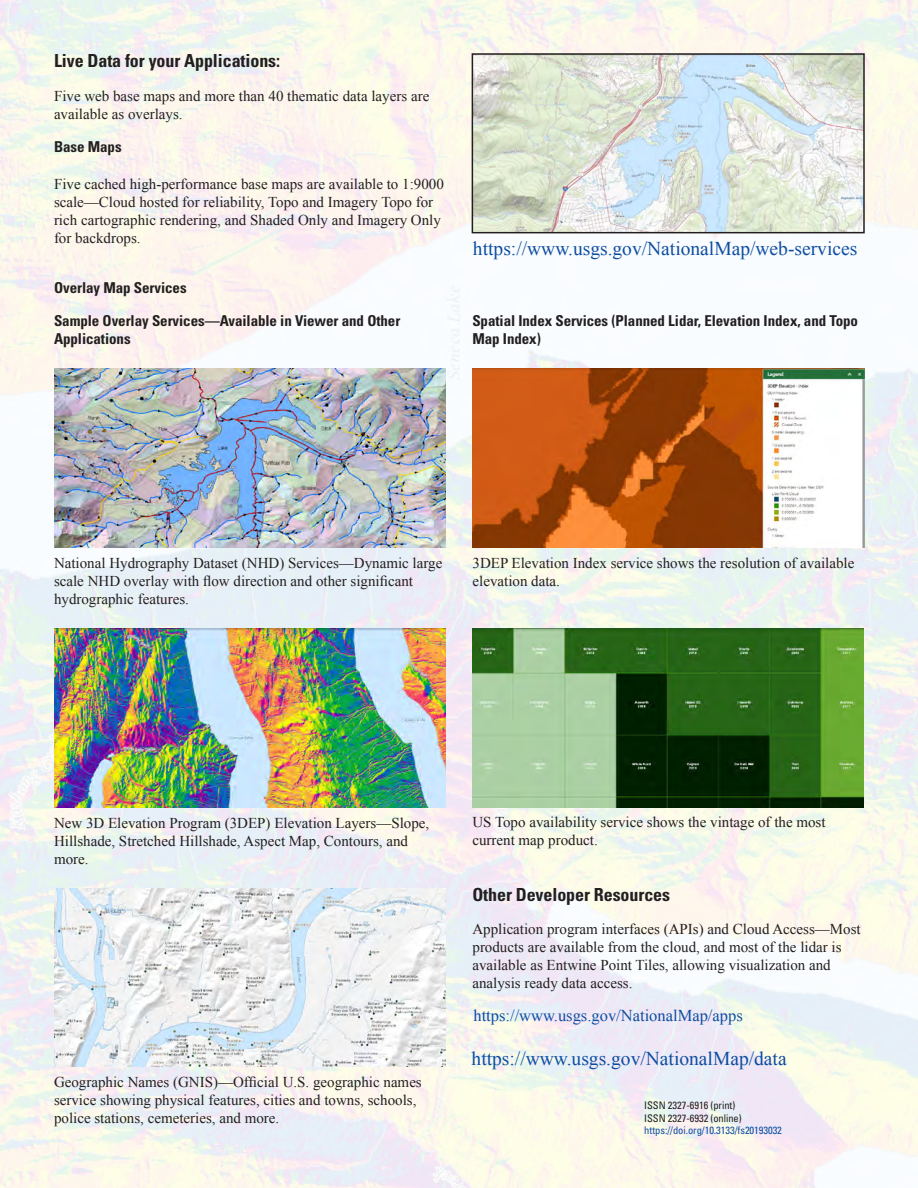
<style>
.page{position:relative;width:918px;height:1188px;background:#fff}
.page>*{position:absolute;margin:0;border:0;box-sizing:border-box;transform-origin:0 0}
.BodyNoIndent{font:19.5px "Times New Roman";color:#0d4da1}
.t1{font:700 condensed 18px "Univers";letter-spacing:-.005em;color:#231f20}
.t2{font:16.5px "Times New Roman";color:#0d4da1}
.t3{font:15px/18px "Times New Roman";color:#231f20}
.t4{font:700 condensed 15px/18px "Univers";letter-spacing:-.005em;color:#231f20}
.t5{font:condensed 10.5px/12.3px "Univers";letter-spacing:-.005em;color:#231f20}
.s1{color:#0d4da1}
</style>
<div class="page">
<img style="left:0;top:0;width:918px;height:1188px">
<img style="left:475px;top:56px;width:387px;height:174px">
<div style="left:472px;top:53px;width:393px;height:180px;border:2px solid #231f20"></div>
<img style="left:54px;top:369px;width:392px;height:179px">
<img style="left:54px;top:628px;width:392px;height:179px">
<img style="left:54px;top:889px;width:392px;height:178px">
<img style="left:472px;top:369px;width:392px;height:179px">
<img style="left:472px;top:628px;width:392px;height:179px">
<p class="t1" style="left:54px;top:50px;width:228px">Live Data for your Applications:</p>
<p class="t3" style="left:54px;top:87px;width:377px">Five web base maps and more than 40 thematic data layers are available as overlays.</p>
<p class="t4" style="left:54px;top:137px;width:69px">Base Maps</p>
<p class="t3" style="left:54px;top:175px;width:391px">Five cached high-performance base maps are available to 1:9000 scale—Cloud hosted for reliability, Topo and Imagery Topo for rich cartographic rendering, and Shaded Only and Imagery Only for backdrops.</p>
<p class="t4" style="left:54px;top:278px;width:134px">Overlay Map Services</p>
<p class="t4" style="left:54px;top:312px;width:348px">Sample Overlay Services—Available in Viewer and Other<br>Applications</p>
<p class="BodyNoIndent" style="left:473px;top:236px;width:386px">https://www.usgs.gov/NationalMap/web-services</p>
<p class="t4" style="left:472px;top:312px;width:387px">Spatial Index Services (Planned Lidar, Elevation Index, and Topo<br>Map Index)</p>
<p class="t3" style="left:54px;top:554px;width:390px">National Hydrography Dataset (NHD) Services—Dynamic large scale NHD overlay with flow direction and other significant hydrographic features.</p>
<p class="t3" style="left:473px;top:554px;width:383px">3DEP Elevation Index service shows the resolution of available elevation data.</p>
<p class="t3" style="left:54px;top:814px;width:377px">New 3D Elevation Program (3DEP) Elevation Layers—Slope,<br>Hillshade, Stretched Hillshade, Aspect Map, Contours, and more.</p>
<p class="t3" style="left:54px;top:1073px;width:369px">Geographic Names (GNIS)—Official U.S. geographic names service showing physical features, cities and towns, schools, police stations, cemeteries, and more.</p>
<p class="t3" style="left:472px;top:813px;width:355px">US Topo availability service shows the vintage of the most current map product.</p>
<p class="t1" style="left:472px;top:883px;width:199px">Other Developer Resources</p>
<p class="t3" style="left:472px;top:920px;width:390px">Application program interfaces (APIs) and Cloud Access—Most products are available from the cloud, and most of the lidar is available as Entwine Point Tiles, allowing visualization and analysis ready data access.</p>
<p class="t2" style="left:473px;top:1004px;width:271px">https://www.usgs.gov/NationalMap/apps</p>
<p class="BodyNoIndent" style="left:472px;top:1046px;width:317px">https://www.usgs.gov/NationalMap/data</p>
<p class="t5" style="left:644px;top:1099px;width:139px">ISSN 2327-6916 (print)<br>ISSN 2327-6932 (online) <span class="s1">https://doi.org/10.3133/fs20193032</span></p>
</div>
